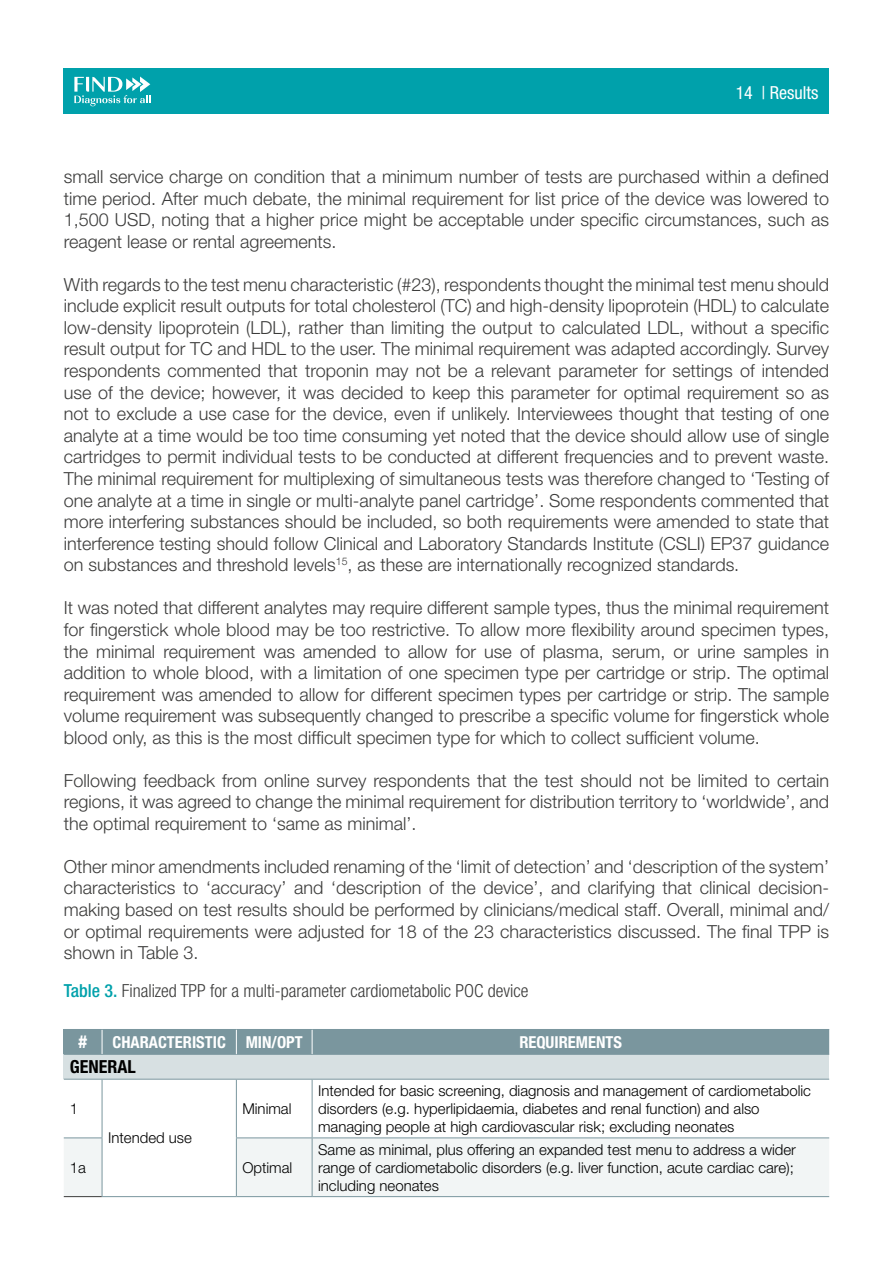
<style>
.page{position:relative;width:893px;height:1263px;background:#fff}
.page>*{position:absolute;margin:0;border:0;box-sizing:border-box;transform-origin:0 0}
.t1{font:300 18px/21.6px "Helvetica Neue LT Pro";color:#3c3c3b;text-align:justify}
.t2{font:300 condensed 18px "Helvetica Neue LT Pro";color:#3c3c3b}
.t3{font:condensed 18px "Helvetica Neue LT Pro";color:#fff}
.t4{font:700 condensed 18px "Helvetica Neue LT Pro";color:#000}
.t5{font:700 condensed 18px "Helvetica Neue LT Pro";color:#fff}
.t6{font:700 condensed 16.5px "Helvetica Neue LT Pro";color:#fff}
.t7{font:300 15px/18px "Helvetica Neue LT Pro";color:#000}
.s1{font-weight:500;color:#00a1ab}
</style>
<div class="page">
<div style="left:64px;top:69px;width:765px;height:45px;background:#00a1ab"></div>
<svg style="left:74px;top:77px;width:76px;height:29px"></svg>
<div style="left:64px;top:1029px;width:38px;height:25px;background:#7a969e"></div>
<div style="left:64px;top:1054px;width:765px;height:25px;background:#d7e0e2"></div>
<svg style="left:64px;top:1138px;width:765px;height:58px"></svg>
<hr style="left:64px;top:1054px;width:38px;height:1px;background:#7a969e">
<hr style="left:102px;top:1054px;width:134px;height:1px;background:#7a969e">
<hr style="left:236px;top:1054px;width:76px;height:1px;background:#7a969e">
<hr style="left:312px;top:1054px;width:517px;height:1px;background:#7a969e">
<hr style="left:64px;top:1079px;width:38px;height:1px;background:#7a969e">
<hr style="left:102px;top:1079px;width:134px;height:1px;background:#7a969e">
<hr style="left:102px;top:1079px;width:1px;height:58px;background:#7a969e">
<hr style="left:236px;top:1079px;width:76px;height:1px;background:#7a969e">
<hr style="left:236px;top:1079px;width:1px;height:58px;background:#7a969e">
<hr style="left:312px;top:1079px;width:517px;height:1px;background:#7a969e">
<hr style="left:312px;top:1079px;width:1px;height:58px;background:#7a969e">
<hr style="left:64px;top:1137px;width:38px;height:1px;background:#7a969e">
<hr style="left:102px;top:1138px;width:1px;height:58px;background:#7a969e">
<hr style="left:236px;top:1137px;width:76px;height:1px;background:#7a969e">
<hr style="left:236px;top:1138px;width:1px;height:58px;background:#7a969e">
<hr style="left:312px;top:1137px;width:517px;height:1px;background:#7a969e">
<hr style="left:312px;top:1138px;width:1px;height:58px;background:#7a969e">
<hr style="left:102px;top:1196px;width:134px;height:1px;background:#7a969e">
<hr style="left:236px;top:1196px;width:76px;height:1px;background:#7a969e">
<hr style="left:312px;top:1196px;width:517px;height:1px;background:#7a969e">
<hr style="left:64px;top:1196px;width:38px;height:1px;background:#3c3c3b">
<div style="left:102px;top:1029px;width:727px;height:25px;background:#7a969e"></div>
<p class="t3" style="left:736px;top:82px;width:84px">14 | Results</p>
<p class="t1" style="left:64px;top:165px;width:767px">small service charge on condition that a minimum number of tests are purchased within a defined time period. After much debate, the minimal requirement for list price of the device was lowered to 1,500 USD, noting that a higher price might be acceptable under specific circumstances, such as reagent lease or rental agreements.</p>
<p class="t1" style="left:64px;top:273px;width:767px">With regards to the test menu characteristic (#23), respondents thought the minimal test menu should include explicit result outputs for total cholesterol (TC) and high-density lipoprotein (HDL) to calculate low-density lipoprotein (LDL), rather than limiting the output to calculated LDL, without a specific result output for TC and HDL to the user. The minimal requirement was adapted accordingly. Survey respondents commented that troponin may not be a relevant parameter for settings of intended use of the device; however, it was decided to keep this parameter for optimal requirement so as not to exclude a use case for the device, even if unlikely. Interviewees thought that testing of one analyte at a time would be too time consuming yet noted that the device should allow use of single cartridges to permit individual tests to be conducted at different frequencies and to prevent waste.<br>The minimal requirement for multiplexing of simultaneous tests was therefore changed to ‘Testing of one analyte at a time in single or multi-analyte panel cartridge’. Some respondents commented that more interfering substances should be included, so both requirements were amended to state that interference testing should follow Clinical and Laboratory Standards Institute (CSLI) EP37 guidance on substances and threshold levels<sup>15</sup>, as these are internationally recognized standards.</p>
<p class="t1" style="left:64px;top:597px;width:767px">It was noted that different analytes may require different sample types, thus the minimal requirement for fingerstick whole blood may be too restrictive. To allow more flexibility around specimen types, the minimal requirement was amended to allow for use of plasma, serum, or urine samples in addition to whole blood, with a limitation of one specimen type per cartridge or strip. The optimal requirement was amended to allow for different specimen types per cartridge or strip. The sample volume requirement was subsequently changed to prescribe a specific volume for fingerstick whole blood only, as this is the most difficult specimen type for which to collect sufficient volume.</p>
<p class="t1" style="left:64px;top:769px;width:767px">Following feedback from online survey respondents that the test should not be limited to certain regions, it was agreed to change the minimal requirement for distribution territory to ‘worldwide’, and the optimal requirement to ‘same as minimal’.</p>
<p class="t1" style="left:64px;top:855px;width:767px">Other minor amendments included renaming of the ‘limit of detection’ and ‘description of the system’ characteristics to ‘accuracy’ and ‘description of the device’, and clarifying that clinical decision&shy;making based on test results should be performed by clinicians/medical staff. Overall, minimal and/ or optimal requirements were adjusted for 18 of the 23 characteristics discussed. The final TPP is shown in Table 3.</p>
<p class="t2" style="left:64px;top:980px;width:466px"><span class="s1">Table 3.</span> Finalized TPP for a multi-parameter cardiometabolic POC device</p>
<p class="t5" style="left:79px;top:1031px;width:10px">#</p>
<p class="t6" style="left:113px;top:1032px;width:192px">CHARACTERISTIC MIN/OPT</p>
<p class="t6" style="left:519px;top:1032px;width:104px">REQUIREMENTS</p>
<p class="t4" style="left:70px;top:1056px;width:68px">GENERAL</p>
<p class="t7" style="left:70px;top:1099px;width:10px">1</p>
<p class="t7" style="left:108px;top:1128px;width:85px">Intended use</p>
<p class="t7" style="left:318px;top:1081px;width:494px">Intended for basic screening, diagnosis and management of cardiometabolic disorders (e.g. hyperlipidaemia, diabetes and renal function) and also managing people at high cardiovascular risk; excluding neonates</p>
<p class="t7" style="left:242px;top:1099px;width:51px">Minimal</p>
<p class="t7" style="left:318px;top:1140px;width:479px">Same as minimal, plus offering an expanded test menu to address a wider range of cardiometabolic disorders (e.g. liver function, acute cardiac care); including neonates</p>
<p class="t7" style="left:70px;top:1158px;width:18px">1a</p>
<p class="t7" style="left:242px;top:1158px;width:51px">Optimal</p>
</div>
